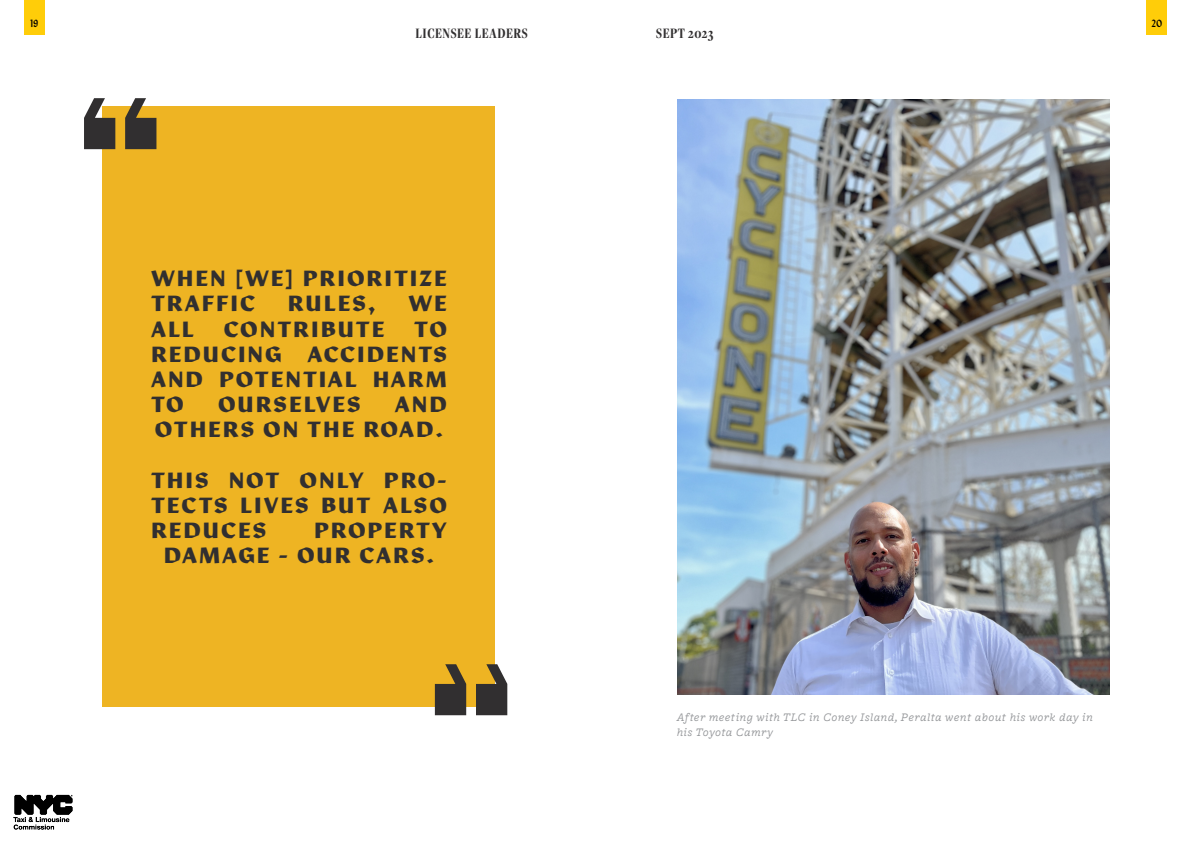
<style>
.page{position:relative;width:1191px;height:842px;background:#fff}
.page>*{position:absolute;margin:0;border:0;box-sizing:border-box;transform-origin:0 0}
.Center{font:700 21px/25.2px "Manofa";letter-spacing:.06em;color:#312f30}
.t1{font:700 15px "Freight Disp Cmp Pro";letter-spacing:.04em;color:#312f30}
.t2{font:italic 12px/14.4px "Freight Macro Pro";letter-spacing:.04em;color:#939598}
.t3{font:300 condensed 10px "Manofa";color:#000}
</style>
<div class="page">
<img style="left:14px;top:794px;width:59px;height:36px">
<img style="left:677px;top:100px;width:432px;height:594px">
<div style="left:1146px;top:0;width:20px;height:34px;background:#ffcd09"></div>
<div style="left:24px;top:0;width:20px;height:34px;background:#ffcd09"></div>
<div style="left:103px;top:106px;width:392px;height:600px;background:#eeb423"></div>
<svg style="left:84px;top:98px;width:31px;height:51px"></svg>
<svg style="left:125px;top:98px;width:31px;height:51px"></svg>
<svg style="left:476px;top:664px;width:31px;height:51px"></svg>
<svg style="left:435px;top:664px;width:31px;height:51px"></svg>
<p class="t3" style="left:30px;top:15px;width:10px">19</p>
<p class="t1" style="left:415px;top:23px;width:114px">LICENSEE LEADERS</p>
<p class="t1" style="left:656px;top:23px;width:59px">SEPT 2023</p>
<p class="t3" style="left:1151px;top:15px;width:12px">20</p>
<p class="Center" style="left:151px;top:264px;width:298px">WHEN [WE] PRIORITIZE<br>TRAFFIC</p>
<p class="Center" style="left:287px;top:289px;width:90px">RULES,</p>
<p class="Center" style="left:408px;top:289px;width:41px">WE</p>
<p class="Center" style="left:151px;top:315px;width:45px">ALL</p>
<p class="Center" style="left:223px;top:315px;width:163px">CONTRIBUTE</p>
<p class="Center" style="left:151px;top:315px;width:298px;text-align:justify;text-indent:263px">TO REDUCING ACCIDENTS AND POTENTIAL HARM TO</p>
<p class="Center" style="left:154px;top:390px;width:294px;text-align:right">AND<br>OTHERS ON THE ROAD.</p>
<p class="Center" style="left:151px;top:466px;width:298px;text-align:justify">THIS NOT ONLY PRO-TECTS LIVES BUT ALSO REDUCES</p>
<p class="Center" style="left:218px;top:390px;width:145px">OURSELVES</p>
<p class="Center" style="left:163px;top:516px;width:285px;text-indent:150px">PROPERTY<br>DAMAGE - OUR CARS.</p>
<p class="t2" style="left:677px;top:710px;width:417px">After meeting with TLC in Coney Island, Peralta went about his work day in his Toyota Camry</p>
</div>
